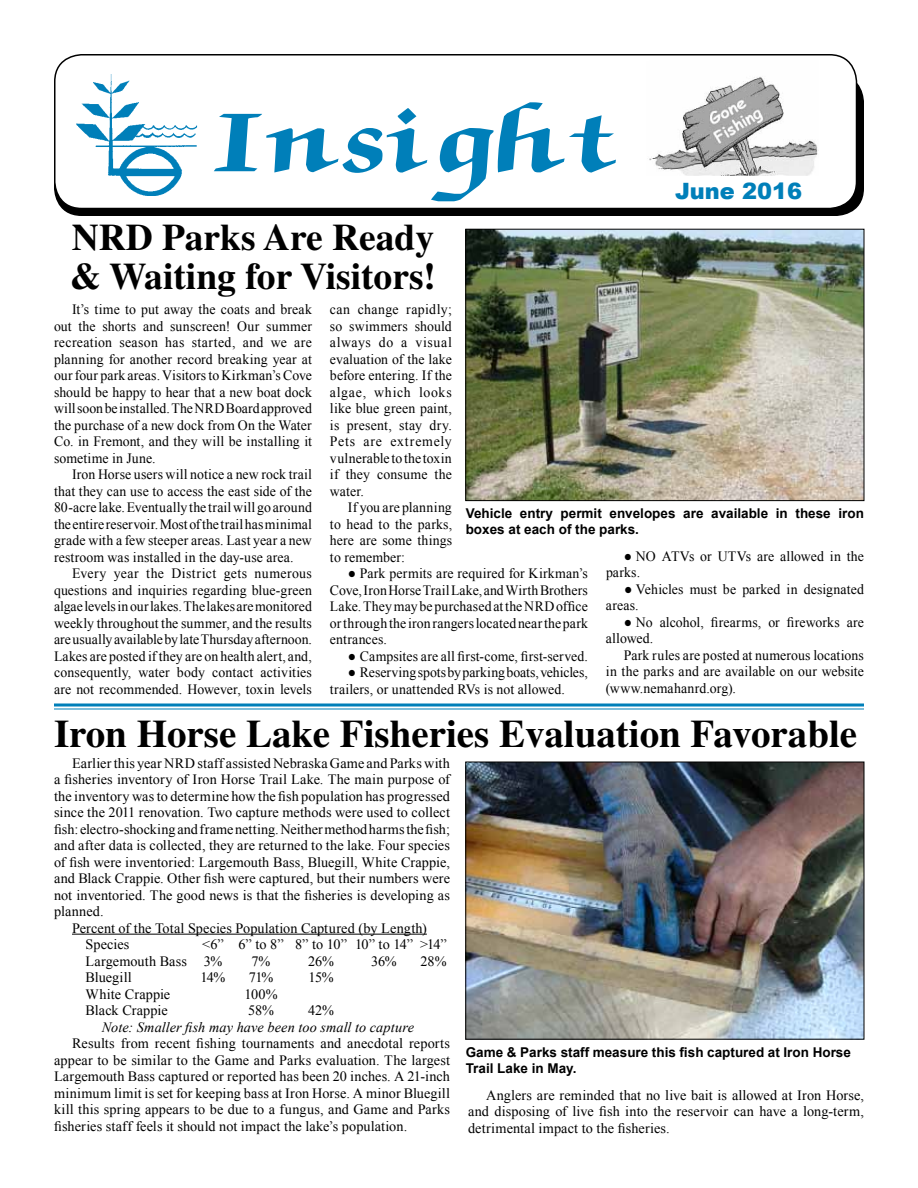
<style>
.page{position:relative;width:918px;height:1188px;background:#fff}
.page>*{position:absolute;margin:0;border:0;box-sizing:border-box;transform-origin:0 0}
.t1{font:700 39px "Times";color:#000}
.t2{font:700 37.5px/39px "Times";color:#000}
.t3{font:900 22.5px "Arial";color:#007fb9}
.t4{font:14.25px/16.5px "Times New Roman";letter-spacing:.01em;color:#000;text-align:justify}
.t5{font:italic 14.25px "Times New Roman";letter-spacing:.01em;color:#000}
.t6{font:700 13.5px/16.2px "Arial";color:#000}
</style>
<div class="page">
<div style="left:55px;top:75px;width:808px;height:140px;background:#000;border-radius:27px"></div>
<div style="left:54px;top:74px;width:810px;height:142px;border:2px solid #000;border-radius:27px"></div>
<div style="left:55px;top:55px;width:801px;height:153px;background:#fff;border-radius:27px"></div>
<div style="left:54px;top:54px;width:803px;height:155px;border:2px solid #000;border-radius:27px"></div>
<img style="left:77px;top:74px;width:121px;height:122px">
<svg style="left:214px;top:102px;width:402px;height:99px"></svg>
<img style="left:649px;top:77px;width:170px;height:99px">
<img style="left:467px;top:231px;width:395px;height:268px">
<div style="left:465px;top:229px;width:399px;height:272px;border:1px solid #000"></div>
<hr style="left:72px;top:934px;width:355px;height:1px;background:#000">
<img style="left:467px;top:764px;width:395px;height:274px">
<div style="left:465px;top:762px;width:399px;height:278px;border:1px solid #000"></div>
<hr style="left:54px;top:704px;width:810px;height:2px;background:#007fb9">
<hr style="left:54px;top:708px;width:810px;height:1px;background:#007fb9">
<h3 class="t3" style="left:675px;top:174px;width:128px">June 2016</h3>
<h2 class="t2" style="left:70px;top:217px;width:368px">NRD Parks Are Ready &amp; Waiting for Visitors!</h2>
<p class="t4" style="left:54px;top:301px;width:260px;text-indent:18px">It’s time to put away the coats and break out the shorts and sunscreen! Our summer recreation season has started, and we are planning for another record breaking year at our four park areas. Visitors to Kirkman’s Cove should be happy to hear that a new boat dock will soon be installed. The NRD Board approved the purchase of a new dock from On the Water Co. in Fremont, and they will be installing it sometime in June.</p>
<p class="t4" style="left:54px;top:466px;width:259px;text-indent:18px">Iron Horse users will notice a new rock trail that they can use to access the east side of the 80-acre lake. Eventually the trail will go around the entire reservoir. Most of the trail has minimal grade with a few steeper areas. Last year a new restroom was installed in the day-use area.</p>
<p class="t4" style="left:54px;top:565px;width:260px;text-indent:18px">Every year the District gets numerous questions and inquiries regarding blue-green algae levels in our lakes. The lakes are monitored weekly throughout the summer, and the results are usually available by late Thursday afternoon.<br>Lakes are posted if they are on health alert, and, consequently, water body contact activities are not recommended. However, toxin levels</p>
<p class="t4" style="left:330px;top:301px;width:123px">can change rapidly; so swimmers should always do a visual evaluation of the lake before entering. If the algae, which looks like blue green paint, is present, stay dry.<br>Pets are extremely vulnerable to the toxin if they consume the water.</p>
<p class="t4" style="left:330px;top:499px;width:124px;text-indent:18px">If you are planning to head to the parks, here are some things to remember:</p>
<p class="t4" style="left:330px;top:565px;width:260px;text-indent:18px">● Park permits are required for Kirkman’s Cove, Iron Horse Trail Lake, and Wirth Brothers Lake.Theymay be purchased attheNRDoffice or through the iron rangers located near the park entrances.</p>
<p class="t4" style="left:348px;top:647px;width:241px">● Campsites are all first-come, first-served.</p>
<p class="t4" style="left:330px;top:664px;width:259px;text-indent:18px">● Reservingspotsbyparkingboats,vehicles, trailers, or unattended RVs is not allowed.</p>
<p class="t6" style="left:466px;top:506px;width:400px">Vehicle entry permit envelopes are available in these iron boxes at each of the parks.</p>
<p class="t4" style="left:606px;top:548px;width:259px;text-indent:18px">● NO ATVs or UTVs are allowed in the parks.</p>
<p class="t4" style="left:606px;top:581px;width:259px;text-indent:18px">● Vehicles must be parked in designated areas.</p>
<p class="t4" style="left:606px;top:614px;width:259px;text-indent:18px">● No alcohol, firearms, or fireworks are allowed.</p>
<p class="t4" style="left:606px;top:647px;width:259px;text-indent:18px">Park rules are posted at numerous locations in the parks and are available on our website (www.nemahanrd.org).</p>
<h1 class="t1" style="left:54px;top:710px;width:805px">Iron Horse Lake Fisheries Evaluation Favorable</h1>
<p class="t4" style="left:72px;top:754px;width:379px">Earlier this year NRD staff assisted Nebraska Game and Parks with</p>
<p class="t4" style="left:54px;top:771px;width:398px">a fisheries inventory of Iron Horse Trail Lake. The main purpose of</p>
<p class="t4" style="left:54px;top:787px;width:398px">the inventory wasto determine how the fish population has progressed</p>
<p class="t4" style="left:54px;top:804px;width:397px">since the 2011 renovation. Two capture methods were used to collect</p>
<p class="t4" style="left:54px;top:820px;width:397px">fish:electro-shockingandframenetting.Neithermethodharmsthefish;</p>
<p class="t4" style="left:54px;top:837px;width:397px">and after data is collected, they are returned to the lake. Four species</p>
<p class="t4" style="left:54px;top:853px;width:398px">of fish were inventoried: Largemouth Bass, Bluegill, White Crappie,</p>
<p class="t4" style="left:54px;top:870px;width:398px">and Black Crappie. Other fish were captured, but their numbers were</p>
<p class="t4" style="left:54px;top:886px;width:398px">not inventoried. The good news is that the fisheries is developing as</p>
<p class="t4" style="left:54px;top:903px;width:51px">planned.</p>
<p class="t4" style="left:72px;top:919px;width:356px">Percent of the Total Species Population Captured (by Length)</p>
<p class="t4" style="left:86px;top:936px;width:45px">Species</p>
<p class="t4" style="left:86px;top:936px;width:363px;text-indent:117px">&lt;6” 6” to 8” 8” to 10” 10” to 14” &gt;14”<br>Largemouth Bass 3%</p>
<p class="t4" style="left:252px;top:952px;width:20px">7%</p>
<p class="t4" style="left:308px;top:952px;width:27px">26%</p>
<p class="t4" style="left:371px;top:952px;width:27px">36%</p>
<p class="t4" style="left:421px;top:952px;width:27px">28%</p>
<p class="t4" style="left:86px;top:969px;width:48px">Bluegill</p>
<p class="t4" style="left:201px;top:969px;width:26px">14%</p>
<p class="t4" style="left:249px;top:969px;width:26px">71%</p>
<p class="t4" style="left:308px;top:969px;width:27px">15%</p>
<p class="t4" style="left:86px;top:985px;width:86px">White Crappie</p>
<p class="t4" style="left:245px;top:985px;width:34px">100%</p>
<p class="t4" style="left:86px;top:1002px;width:84px">Black Crappie</p>
<p class="t4" style="left:248px;top:1002px;width:27px">58%</p>
<p class="t4" style="left:308px;top:1002px;width:27px">42%</p>
<p class="t5" style="left:102px;top:1017px;width:314px">Note: Smaller fish may have been too small to capture</p>
<p class="t4" style="left:54px;top:1035px;width:398px;text-indent:18px">Results from recent fishing tournaments and anecdotal reports appear to be similar to the Game and Parks evaluation. The largest Largemouth Bass captured or reported has been 20 inches. A 21-inch minimum limit is set for keeping bass at Iron Horse. A minor Bluegill kill this spring appears to be due to a fungus, and Game and Parks fisheries staff feels it should not impact the lake’s population.</p>
<p class="t6" style="left:466px;top:1044px;width:387px">Game &amp; Parks staff measure this fish captured at Iron Horse<br>Trail Lake in May.</p>
<p class="t4" style="left:468px;top:1086px;width:397px;text-indent:18px">Anglers are reminded that no live bait is allowed at Iron Horse, and disposing of live fish into the reservoir can have a long-term, detrimental impact to the fisheries.</p>
</div>
